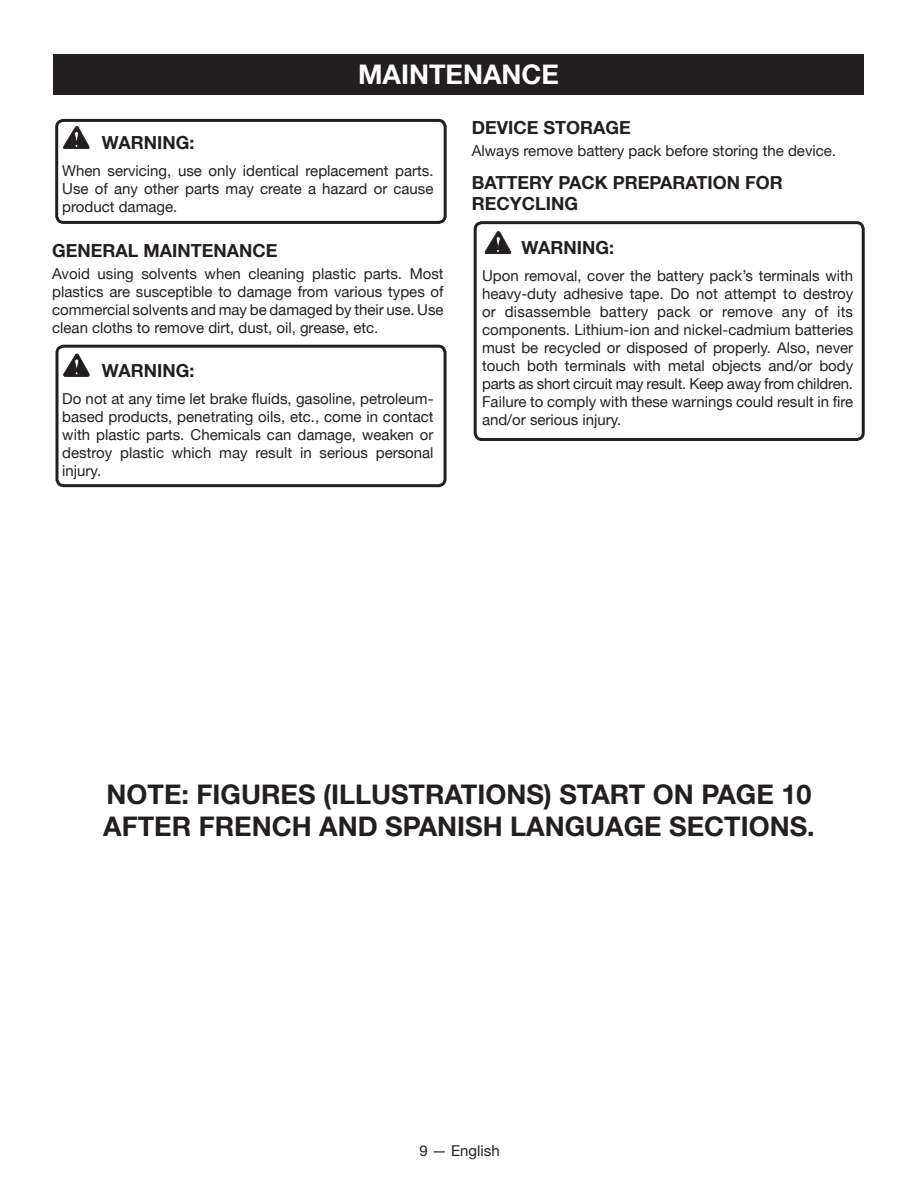
<style>
.page{position:relative;width:918px;height:1188px;background:#fff}
.page>*{position:absolute;margin:0;border:0;box-sizing:border-box;transform-origin:0 0}
.t1{font:700 27px/32.4px "Helvetica Neue";color:#231f20}
.HEADING{font:700 27px "Helvetica Neue";color:#fff}
.Heading_2{font:700 18px/21.6px "Helvetica Neue";color:#231f20}
.Warning{font:700 18px "Helvetica Neue";color:#231f20}
.Warning_Text{font:15px/18px "Helvetica Neue";color:#231f20;text-align:justify}
.Body_text{font:15px/18px "Helvetica Neue";color:#231f20;text-align:justify}
</style>
<div class="page">
<div style="left:54px;top:54px;width:810px;height:40px;background:#231f20"></div>
<div style="left:55px;top:119px;width:392px;height:105px;border:3px solid #231f20;border-radius:7px"></div>
<div style="left:55px;top:345px;width:392px;height:142px;border:3px solid #231f20;border-radius:7px"></div>
<svg style="left:63px;top:126px;width:26px;height:23px"></svg>
<svg style="left:64px;top:354px;width:25px;height:22px"></svg>
<div style="left:474px;top:221px;width:391px;height:220px;border:3px solid #231f20;border-radius:7px"></div>
<svg style="left:485px;top:232px;width:26px;height:22px"></svg>
<p class="HEADING" style="left:358px;top:57px;width:202px">MAINTENANCE</p>
<p class="Warning" style="left:102px;top:131px;width:94px">WARNING:</p>
<p class="Warning_Text" style="left:62px;top:161px;width:373px">When servicing, use only identical replacement parts.<br>Use of any other parts may create a hazard or cause product damage.</p>
<p class="Heading_2" style="left:52px;top:239px;width:227px">GENERAL MAINTENANCE</p>
<p class="Body_text" style="left:52px;top:265px;width:393px">Avoid using solvents when cleaning plastic parts. Most plastics are susceptible to damage from various types of commercial solvents and may be damaged by their use. Use clean cloths to remove dirt, dust, oil, grease, etc.</p>
<p class="Warning" style="left:102px;top:359px;width:94px">WARNING:</p>
<p class="Warning_Text" style="left:62px;top:389px;width:373px">Do not at any time let brake fluids, gasoline, petroleum&shy;based products, penetrating oils, etc., come in contact with plastic parts. Chemicals can damage, weaken or destroy plastic which may result in serious personal injury.</p>
<p class="Heading_2" style="left:472px;top:116px;width:160px">DEVICE STORAGE</p>
<p class="Body_text" style="left:472px;top:142px;width:366px">Always remove battery pack before storing the device.</p>
<p class="Heading_2" style="left:472px;top:171px;width:313px">BATTERY PACK PREPARATION FOR<br>RECYCLING</p>
<p class="Warning" style="left:521px;top:236px;width:94px">WARNING:</p>
<p class="Warning_Text" style="left:482px;top:266px;width:373px">Upon removal, cover the battery pack’s terminals with heavy-duty adhesive tape. Do not attempt to destroy or disassemble battery pack or remove any of its components. Lithium-ion and nickel-cadmium batteries must be recycled or disposed of properly. Also, never touch both terminals with metal objects and/or body parts as short circuit may result. Keep away from children.<br>Failure to comply with these warnings could result in fire and/or serious injury.</p>
<p class="t1" style="left:103px;top:777px;width:713px">NOTE: FIGURES (ILLUSTRATIONS) START ON PAGE 10<br>AFTER FRENCH AND SPANISH LANGUAGE SECTIONS.</p>
<p class="Warning_Text" style="left:419px;top:1141px;width:82px">9 — English</p>
</div>
